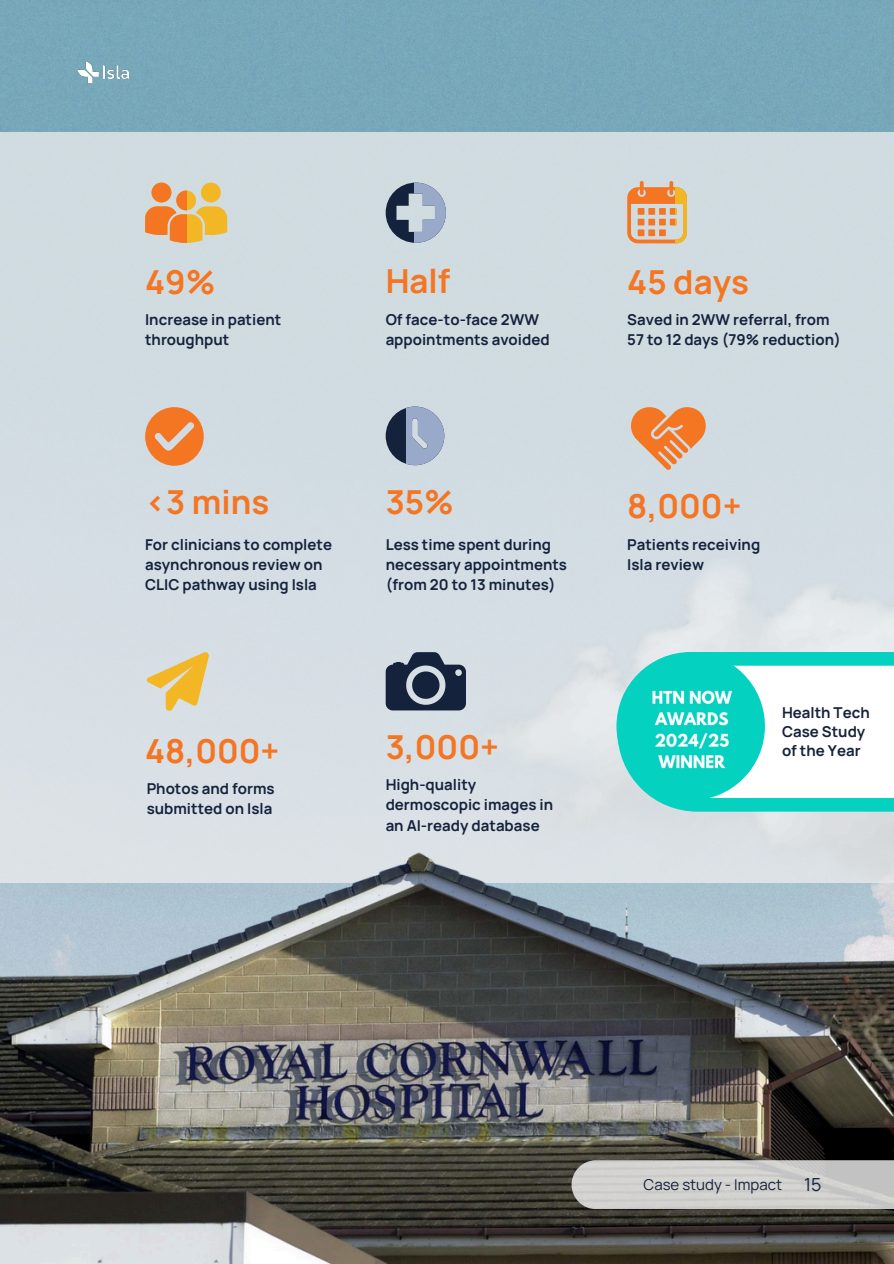
<style>
.page{position:relative;width:894px;height:1264px;background:#fff}
.page>*{position:absolute;margin:0;border:0;box-sizing:border-box;transform-origin:0 0}
.t1{font:700 33px "Manrope";color:#f47522}
.t2{font:700 15px/20.2px "Manrope";color:#15223c}
.t3{font:15px "Manrope";color:#15223c}
.s1{font-size:18px}
</style>
<div class="page">
<div style="left:0;top:0;width:893px;height:132px;background:#77a8b9"></div>
<div style="left:0;top:132px;width:893px;height:750px;background:#d1dce2"></div>
<img style="left:426px;top:565px;width:467px;height:231px">
<svg style="left:145px;top:183px;width:82px;height:60px"></svg>
<img style="left:0;top:796px;width:893px;height:467px">
<svg style="left:571px;top:1160px;width:322px;height:49px"></svg>
<svg style="left:627px;top:181px;width:59px;height:62px"></svg>
<svg style="left:385px;top:183px;width:61px;height:60px"></svg>
<svg style="left:385px;top:406px;width:59px;height:59px"></svg>
<svg style="left:145px;top:407px;width:58px;height:58px"></svg>
<svg style="left:147px;top:652px;width:61px;height:58px"></svg>
<svg style="left:385px;top:652px;width:80px;height:58px"></svg>
<svg style="left:631px;top:407px;width:75px;height:63px"></svg>
<svg style="left:617px;top:652px;width:276px;height:159px;fill:#04d1c0"></svg>
<div style="left:628px;top:665px;width:265px;height:133px;background:#fff"></div>
<div style="left:616px;top:652px;width:148px;height:148px;background:#04d1c0;border-radius:50%"></div>
<img style="left:633px;top:671px;width:121px;height:111px;border-radius:56px">
<img style="left:77px;top:61px;width:51px;height:21px">
<h1 class="t1" style="left:145px;top:258px;width:72px">49%</h1>
<p class="t1" style="left:385px;top:258px;width:66px">Half</p>
<h3 class="t1" style="left:627px;top:258px;width:123px">45 days</h3>
<h1 class="t2" style="left:145px;top:309px;width:138px">Increase in patient throughput</h1>
<h3 class="t2" style="left:385px;top:309px;width:165px">Of face-to-face 2WW appointments avoided</h3>
<p class="t2" style="left:627px;top:309px;width:215px">Saved in 2WW referral, from<br>57 to 12 days (79% reduction)</p>
<h1 class="t1" style="left:145px;top:479px;width:126px">&lt;3 mins</h1>
<p class="t1" style="left:385px;top:478px;width:70px">35%</p>
<h1 class="t2" style="left:145px;top:534px;width:188px">For clinicians to complete asynchronous review on<br>CLIC pathway using Isla</h1>
<h3 class="t2" style="left:385px;top:533px;width:183px">Less time spent during necessary appointments (from 20 to 13 minutes)</h3>
<p class="t1" style="left:145px;top:727px;width:136px">48,000+</p>
<p class="t1" style="left:385px;top:723px;width:115px">3,000+</p>
<p class="t2" style="left:147px;top:778px;width:129px">Photos and forms submitted on Isla</p>
<p class="t2" style="left:385px;top:774px;width:169px">High-quality dermoscopic images in an AI-ready database</p>
<h3 class="t1" style="left:627px;top:483px;width:116px">8,000+</h3>
<p class="t2" style="left:627px;top:533px;width:134px">Patients receiving<br>Isla review</p>
<p class="t2" style="left:781px;top:702px;width:89px;line-height:19.2px">Health Tech<br>Case Study</p>
<h1 class="t2" style="left:781px;top:740px;width:80px">of the Year</h1>
<p class="t3" style="left:643px;top:1173px;width:179px">Case study - Impact <span class="s1">15</span></p>
</div>
